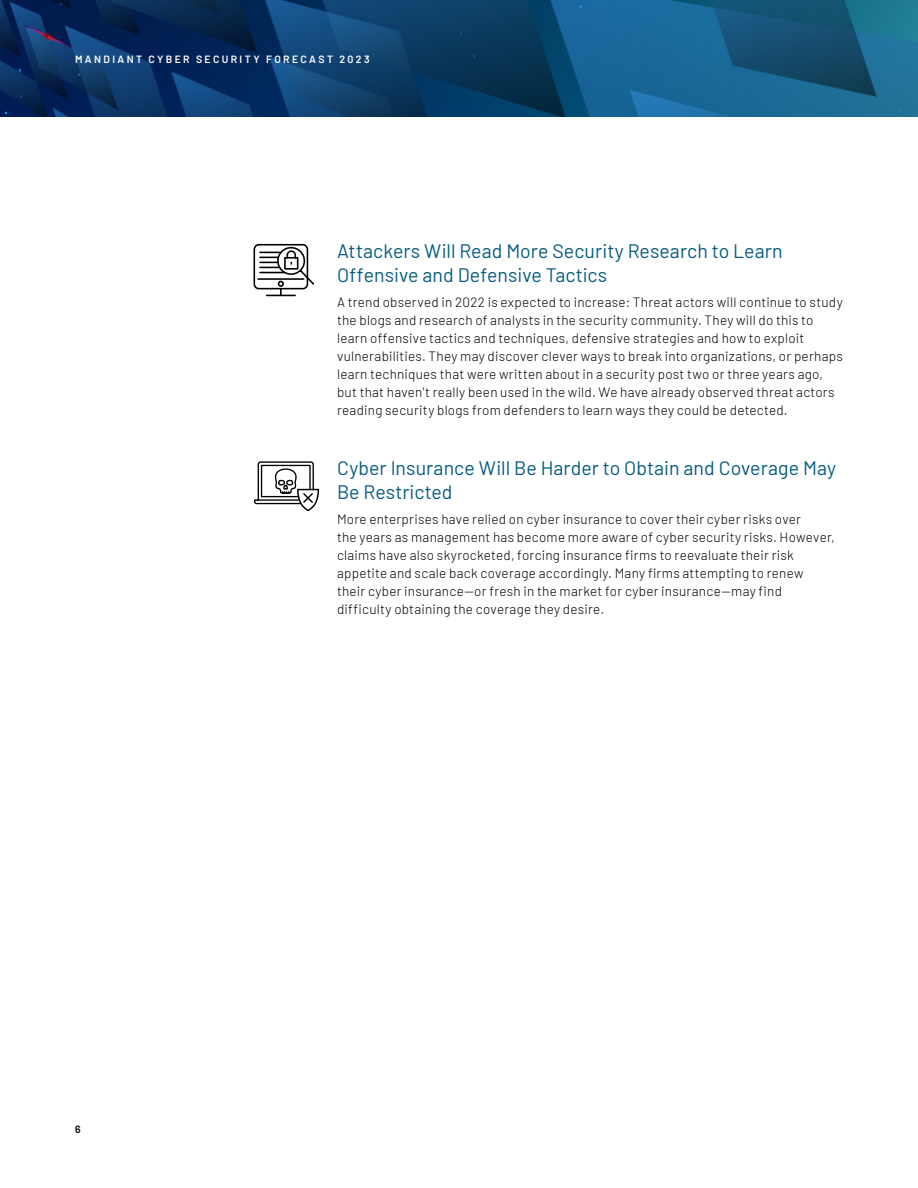
<style>
.page{position:relative;width:918px;height:1188px;background:#fff}
.page>*{position:absolute;margin:0;border:0;box-sizing:border-box;transform-origin:0 0}
.Body{font:19.5px/24px "Barlow";letter-spacing:.005em;color:#065c80}
.Body-2{font:300 13.5px/18px "Barlow";letter-spacing:.02em;color:#000}
.t1{font:600 10.5px "Barlow";letter-spacing:.225em;color:#fff}
.t2{font:600 10.5px "Barlow";color:#000}
</style>
<div class="page">
<hr style="left:258px;top:278px;width:46px;height:2px;background:#000">
<svg style="left:260px;top:246px;width:54px;height:50px"></svg>
<div style="left:254px;top:244px;width:54px;height:45px;border:2px solid #000;border-radius:5px"></div>
<svg style="left:254px;top:462px;width:65px;height:49px"></svg>
<img style="left:0;top:0;width:918px;height:117px">
<p class="t1" style="left:75px;top:51px;width:296px">MANDIANT CYBER SECURITY FORECAST 2023</p>
<p class="Body" style="left:337px;top:238px;width:447px">Attackers Will Read More Security Research to Learn<br>Offensive and Defensive Tactics</p>
<p class="Body-2" style="left:337px;top:292px;width:507px">A trend observed in 2022 is expected to increase: Threat actors will continue to study the blogs and research of analysts in the security community. They will do this to learn offensive tactics and techniques, defensive strategies and how to exploit vulnerabilities. They may discover clever ways to break into organizations, or perhaps learn techniques that were written about in a security post two or three years ago, but that haven't really been used in the wild. We have already observed threat actors reading security blogs from defenders to learn ways they could be detected.</p>
<p class="t2" style="left:75px;top:1121px;width:7px">6</p>
<p class="Body" style="left:337px;top:454px;width:500px">Cyber Insurance Will Be Harder to Obtain and Coverage May<br>Be Restricted</p>
<p class="Body-2" style="left:337px;top:509px;width:499px">More enterprises have relied on cyber insurance to cover their cyber risks over<br>the years as management has become more aware of cyber security risks. However, claims have also skyrocketed, forcing insurance firms to reevaluate their risk appetite and scale back coverage accordingly. Many firms attempting to renew their cyber insurance—or fresh in the market for cyber insurance—may find difficulty obtaining the coverage they desire.</p>
</div>
